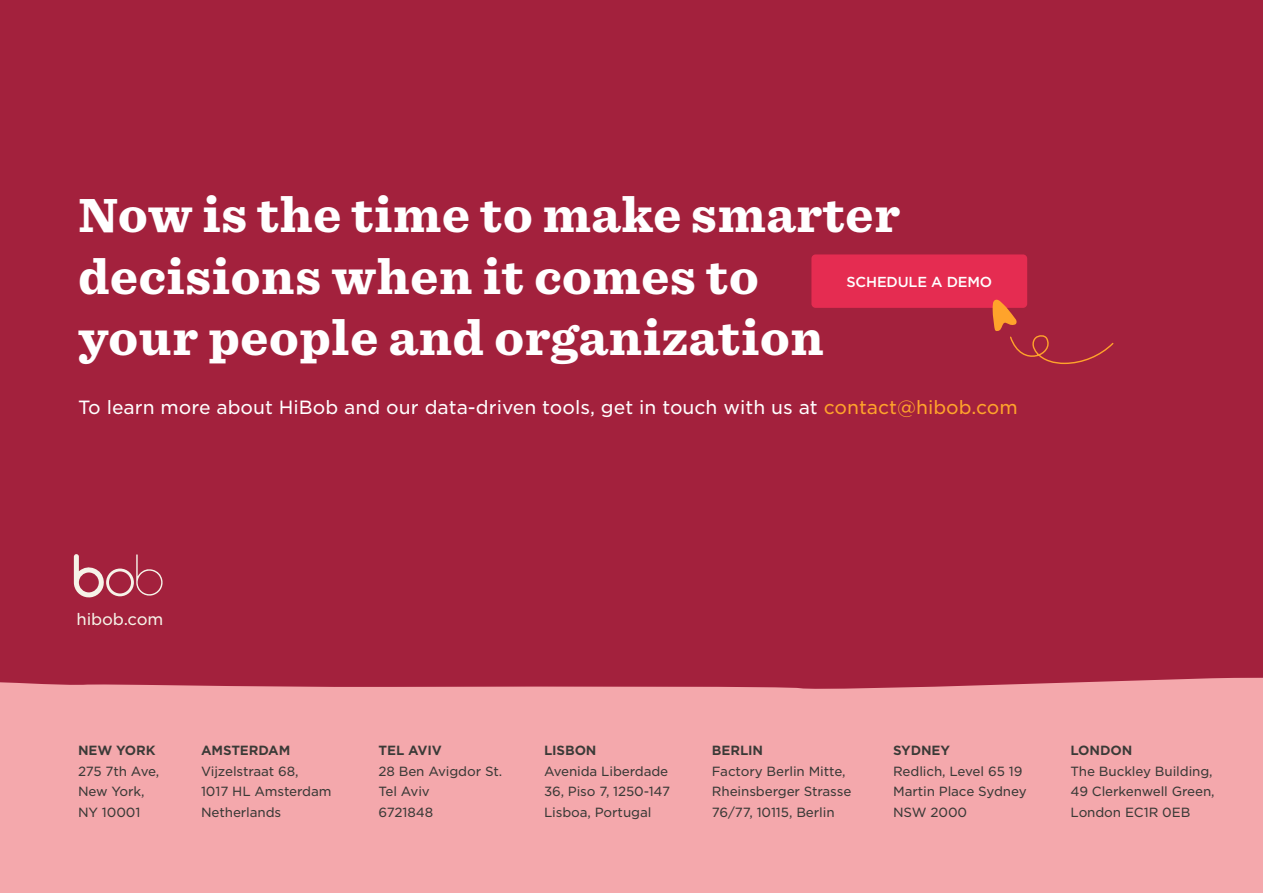
<style>
.page{position:relative;width:1263px;height:893px;background:#a3213d}
.page>*{position:absolute;margin:0;border:0;box-sizing:border-box;transform-origin:0 0}
.t1{font:900 46.05px/61.5px "Sentinel S Sm";color:#fff}
.t2{font:18.45px "Gotham S Sm";color:#fff}
.t3{font:15.9px "Gotham S Sm";letter-spacing:-.01em;color:#f6f3e8}
.t4{font:500 14.55px "Gotham HTF";letter-spacing:-.01em;color:#fff}
.t5{font:12.75px/20.5px "Gotham S Sm";letter-spacing:-.01em;color:#3a3a37}
.t6{font:700 12.75px "Gotham S Sm";letter-spacing:-.01em;color:#3a3a37}
.s1{color:#ffa32b}
</style>
<div class="page">
<div style="left:0;top:677px;width:1263px;height:216px;background:#f4a8ac"></div>
<div style="left:811px;top:254px;width:216px;height:54px;background:#e52c51;border-radius:4px"></div>
<svg style="left:74px;top:554px;width:89px;height:44px"></svg>
<svg style="left:992px;top:299px;width:122px;height:65px"></svg>
<h1 class="t1" style="left:78px;top:184px;width:824px">Now is the time to make smarter decisions when it comes to<br>your people and organization</h1>
<p class="t4" style="left:846px;top:274px;width:147px">SCHEDULE A DEMO</p>
<h2 class="t2" style="left:78px;top:395px;width:941px">To learn more about HiBob and our data-driven tools, get in touch with us at <span class="s1">contact@hibob.com</span></h2>
<p class="t3" style="left:77px;top:609px;width:88px">hibob.com</p>
<p class="t6" style="left:78px;top:742px;width:79px">NEW YORK</p>
<p class="t5" style="left:78px;top:760px;width:83px">275 7th Ave,<br>New York,<br>NY 10001</p>
<p class="t6" style="left:201px;top:742px;width:91px">AMSTERDAM</p>
<p class="t5" style="left:201px;top:760px;width:132px">Vijzelstraat 68,<br>1017 HL Amsterdam<br>Netherlands</p>
<p class="t6" style="left:378px;top:742px;width:65px">TEL AVIV</p>
<p class="t5" style="left:378px;top:760px;width:125px">28 Ben Avigdor St.<br>Tel Aviv<br>6721848</p>
<p class="t6" style="left:544px;top:742px;width:54px">LISBON</p>
<p class="t5" style="left:544px;top:760px;width:128px">Avenida Liberdade<br>36, Piso 7, 1250-147<br>Lisboa, Portugal</p>
<p class="t6" style="left:712px;top:742px;width:53px">BERLIN</p>
<p class="t5" style="left:712px;top:760px;width:141px">Factory Berlin Mitte,<br>Rheinsberger Strasse<br>76/77, 10115, Berlin</p>
<p class="t6" style="left:893px;top:742px;width:59px">SYDNEY</p>
<p class="t5" style="left:893px;top:760px;width:135px">Redlich, Level 65 19<br>Martin Place Sydney<br>NSW 2000</p>
<p class="t6" style="left:1070px;top:742px;width:63px">LONDON</p>
<p class="t5" style="left:1070px;top:760px;width:146px">The Buckley Building,<br>49 Clerkenwell Green,<br>London EC R1 0EB</p>
</div>
